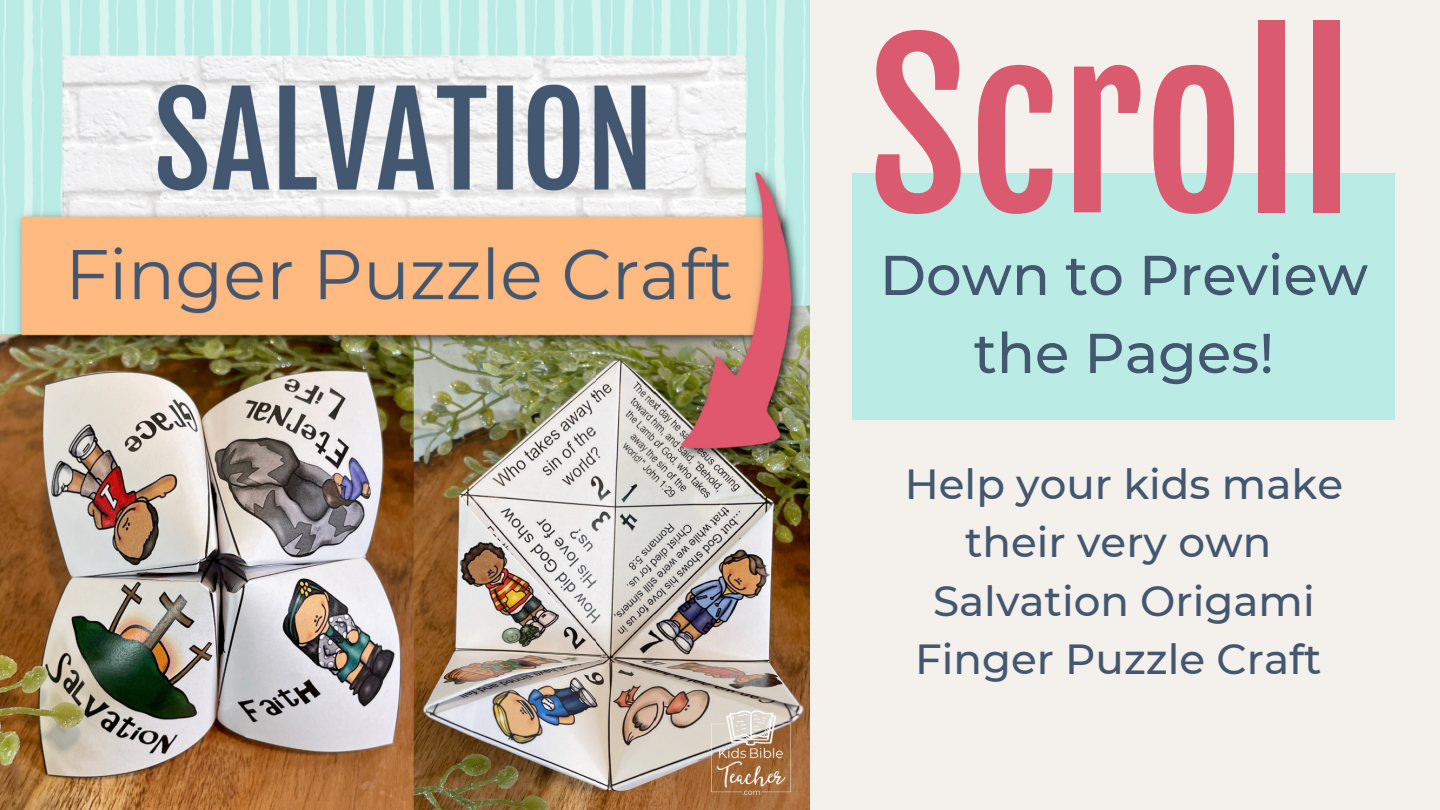
<style>
.page{position:relative;width:1440px;height:810px;background:#f4f0ec}
.page>*{position:absolute;margin:0;border:0;box-sizing:border-box;transform-origin:0 0}
.t1{font:216.8px "Fjalla One";color:#da5b6f}
.t2{font:500 56px/78px "Montserrat";color:#435770;text-align:center}
.t3{font:500 42px/58.5px "Montserrat";color:#435770;text-align:center}
</style>
<div class="page">
<div style="left:852px;top:173px;width:543px;height:246px;background:#baebe5"></div>
<img style="left:0;top:0;width:810px;height:810px">
<h1 class="t1" style="left:867px;top:-6px;width:488px">Scroll</h1>
<h2 class="t2" style="left:880px;top:236px;width:490px">Down to Preview the Pages!</h2>
<p class="t3" style="left:905px;top:454px;width:440px">Help your kids make their very own<br>Salvation Origami<br>Finger Puzzle Craft</p>
</div>
